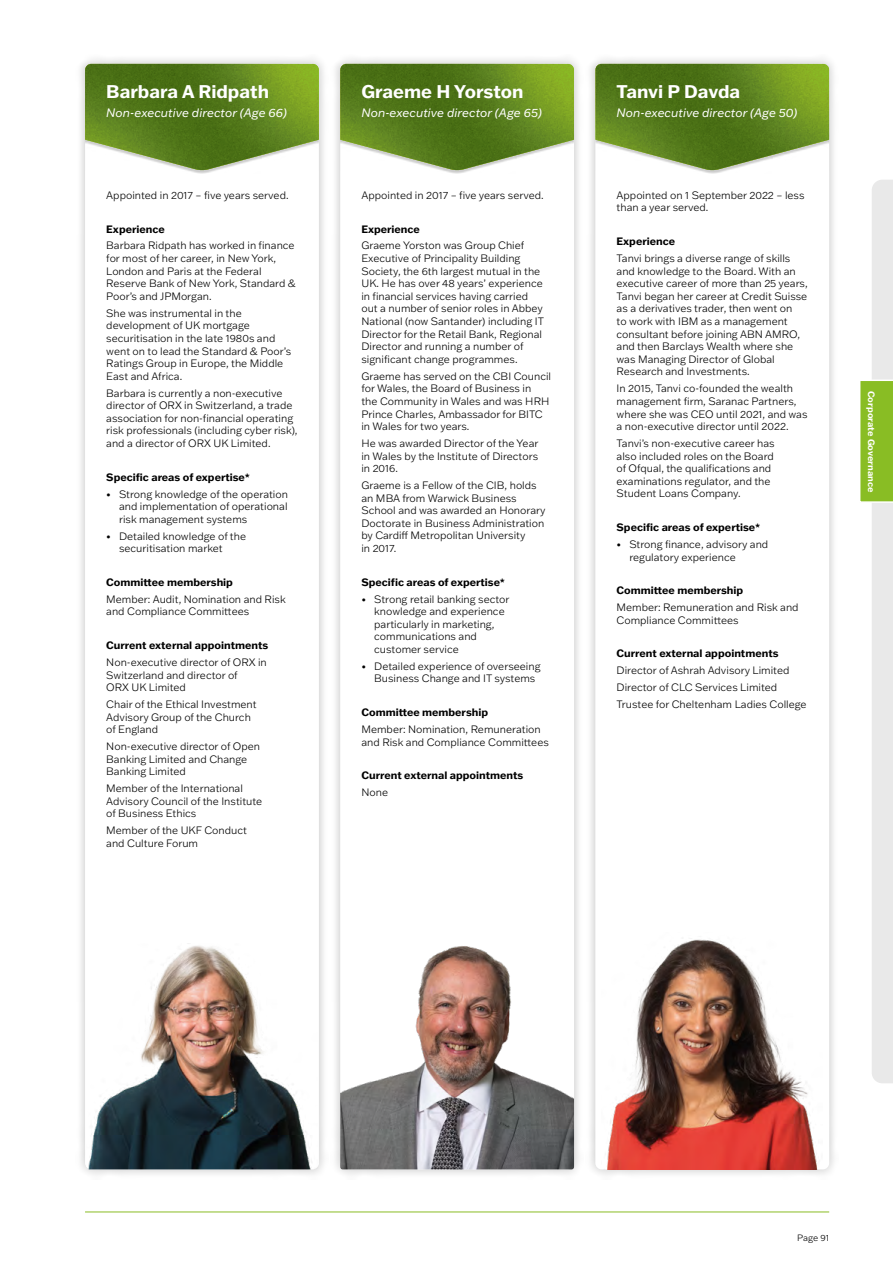
<style>
.page{position:relative;width:893px;height:1263px;background:#fff}
.page>*{position:absolute;margin:0;border:0;box-sizing:border-box;transform-origin:0 0}
.t1{font:700 18px "Franklin Gothic ATF";color:#fff}
.t2{font:italic 12px "Franklin Gothic ATF";color:#fff}
.t3{font:300 10.5px/12.6px "Franklin Gothic ATF";color:#000}
.t4{font:700 10.5px "Franklin Gothic ATF";color:#000}
.t5{font:700 9px "Franklin Gothic ATF";color:#fff}
.t6{font:300 9px "Franklin Gothic ATF";letter-spacing:-.005em;color:#000}
</style>
<div class="page">
<hr style="left:85px;top:1211px;width:744px;height:1px;background:#89bd24">
<svg style="left:860px;top:180px;width:33px;height:903px"></svg>
<div style="left:330px;top:54px;width:254px;height:1125px;background:#000;opacity:.25"></div>
<div style="left:340px;top:64px;width:234px;height:1105px;background:#fff;border-radius:6px"></div>
<div style="left:340px;top:65px;width:234px;height:109px;background:#000;opacity:.2"></div>
<svg style="left:340px;top:64px;width:234px;height:106px"></svg>
<div style="left:586px;top:54px;width:253px;height:1125px;background:#000;opacity:.25"></div>
<div style="left:595px;top:64px;width:234px;height:1105px;background:#fff;border-radius:6px"></div>
<div style="left:595px;top:65px;width:234px;height:109px;background:#000;opacity:.2"></div>
<svg style="left:595px;top:64px;width:234px;height:106px"></svg>
<div style="left:75px;top:54px;width:254px;height:1125px;background:#000;opacity:.25"></div>
<div style="left:85px;top:64px;width:234px;height:1105px;background:#fff;border-radius:6px"></div>
<div style="left:85px;top:65px;width:234px;height:109px;background:#000;opacity:.2"></div>
<svg style="left:85px;top:64px;width:234px;height:106px"></svg>
<img style="left:340px;top:946px;width:234px;height:223px">
<img style="left:607px;top:939px;width:210px;height:230px">
<img style="left:86px;top:943px;width:232px;height:226px">
<h1 class="t1" style="left:106px;top:79px;width:164px">Barbara A Ridpath</h1>
<p class="t2" style="left:106px;top:104px;width:182px">Non-executive director (Age 66)</p>
<p class="t3" style="left:106px;top:189px;width:184px">Appointed in 2017 – five years served.</p>
<p class="t4" style="left:106px;top:222px;width:60px">Experience</p>
<p class="t3" style="left:106px;top:239px;width:191px">Barbara Ridpath has worked in finance for most of her career, in New York,<br>London and Paris at the Federal<br>Reserve Bank of New York, Standard &amp;<br>Poor’s and JPMorgan.</p>
<p class="t3" style="left:106px;top:306px;width:186px">She was instrumental in the development of UK mortgage securitisation in the late 1980s and went on to lead the Standard &amp; Poor’s<br>Ratings Group in Europe, the Middle<br>East and Africa.</p>
<p class="t3" style="left:106px;top:386px;width:193px">Barbara is currently a non-executive director of ORX in Switzerland, a trade association for non-financial operating risk professionals (including cyber risk), and a director of ORX UK Limited.</p>
<p class="t4" style="left:106px;top:470px;width:145px">Specific areas of expertise*</p>
<p class="t3" style="left:119px;top:487px;width:170px;text-align:justify;text-indent:-13px">• Strong knowledge of the operation and implementation of operational risk management systems</p>
<p class="t3" style="left:119px;top:529px;width:129px;text-indent:-13px">• Detailed knowledge of the securitisation market</p>
<p class="t4" style="left:106px;top:575px;width:128px">Committee membership</p>
<p class="t3" style="left:106px;top:592px;width:181px">Member: Audit, Nomination and Risk and Compliance Committees</p>
<p class="t4" style="left:106px;top:638px;width:163px">Current external appointments</p>
<p class="t3" style="left:106px;top:656px;width:162px">Non-executive director of ORX in<br>Switzerland and director of<br>ORX UK Limited</p>
<p class="t3" style="left:106px;top:698px;width:152px">Chair of the Ethical Investment<br>Advisory Group of the Church of England</p>
<p class="t3" style="left:106px;top:740px;width:155px">Non-executive director of Open<br>Banking Limited and Change<br>Banking Limited</p>
<p class="t3" style="left:106px;top:782px;width:158px">Member of the International<br>Advisory Council of the Institute of Business Ethics</p>
<p class="t3" style="left:106px;top:824px;width:142px">Member of the UKF Conduct and Culture Forum</p>
<h1 class="t1" style="left:361px;top:79px;width:164px">Graeme H Yorston</h1>
<p class="t2" style="left:361px;top:104px;width:182px">Non-executive director (Age 65)</p>
<p class="t3" style="left:361px;top:189px;width:184px">Appointed in 2017 – five years served.</p>
<p class="t4" style="left:361px;top:222px;width:60px">Experience</p>
<p class="t3" style="left:361px;top:239px;width:184px">Graeme Yorston was Group Chief Executive of Principality Building Society, the 6th largest mutual in the UK. He has over 48 years’ experience in financial services having carried out a number of senior roles in Abbey National (now Santander) including IT Director for the Retail Bank, Regional Director and running a number of significant change programmes.</p>
<p class="t3" style="left:361px;top:369px;width:191px">Graeme has served on the CBI Council for Wales, the Board of Business in<br>the Community in Wales and was HRH<br>Prince Charles, Ambassador for BITC in Wales for two years.</p>
<p class="t3" style="left:361px;top:437px;width:178px;text-align:justify">He was awarded Director of the Year in Wales by the Institute of Directors in 2016.</p>
<p class="t3" style="left:361px;top:479px;width:186px">Graeme is a Fellow of the CIB, holds an MBA from Warwick Business<br>School and was awarded an Honorary<br>Doctorate in Business Administration by Cardiff Metropolitan University<br>in 2017.</p>
<p class="t4" style="left:361px;top:575px;width:145px">Specific areas of expertise*</p>
<p class="t3" style="left:374px;top:592px;width:137px;text-indent:-13px">• Strong retail banking sector knowledge and experience particularly in marketing, communications and customer service</p>
<p class="t3" style="left:374px;top:659px;width:168px;text-indent:-13px">• Detailed experience of overseeing<br>Business Change and IT systems</p>
<p class="t4" style="left:361px;top:705px;width:128px">Committee membership</p>
<p class="t3" style="left:361px;top:723px;width:189px">Member: Nomination, Remuneration and Risk and Compliance Committees</p>
<p class="t4" style="left:361px;top:768px;width:163px">Current external appointments</p>
<p class="t3" style="left:361px;top:786px;width:28px">None</p>
<h1 class="t1" style="left:617px;top:79px;width:125px">Tanvi P Davda</h1>
<p class="t2" style="left:617px;top:104px;width:182px">Non-executive director (Age 50)</p>
<p class="t3" style="left:617px;top:189px;width:189px">Appointed on 1 September 2022 – less than a year served.</p>
<p class="t4" style="left:617px;top:234px;width:60px">Experience</p>
<p class="t3" style="left:617px;top:252px;width:193px">Tanvi brings a diverse range of skills and knowledge to the Board. With an executive career of more than 25 years, Tanvi began her career at Credit Suisse as a derivatives trader, then went on<br>to work with IBM as a management consultant before joining ABN AMRO, and then Barclays Wealth where she was Managing Director of Global Research and Investments.</p>
<p class="t3" style="left:617px;top:382px;width:192px">In 2015, Tanvi co-founded the wealth management firm, Saranac Partners, where she was CEO until 2021, and was a non-executive director until 2022.</p>
<p class="t3" style="left:617px;top:437px;width:160px">Tanvi’s non-executive career has also included roles on the Board of Ofqual, the qualifications and examinations regulator, and the<br>Student Loans Company.</p>
<p class="t4" style="left:617px;top:520px;width:145px">Specific areas of expertise*</p>
<p class="t3" style="left:629px;top:538px;width:140px;text-indent:-13px">• Strong finance, advisory and regulatory experience</p>
<p class="t4" style="left:617px;top:583px;width:128px">Committee membership</p>
<p class="t3" style="left:617px;top:601px;width:184px">Member: Remuneration and Risk and<br>Compliance Committees</p>
<p class="t4" style="left:617px;top:647px;width:163px">Current external appointments</p>
<p class="t3" style="left:617px;top:662px;width:192px;line-height:16.8px">Director of Ashrah Advisory Limited<br>Director of CLC Services Limited<br>Trustee for Cheltenham Ladies College</p>
<p class="t5" style="left:877px;top:391px;width:103px;rotate:90deg">Corporate Governance</p>
<p class="t6" style="left:797px;top:1231px;width:33px">Page 91</p>
</div>
